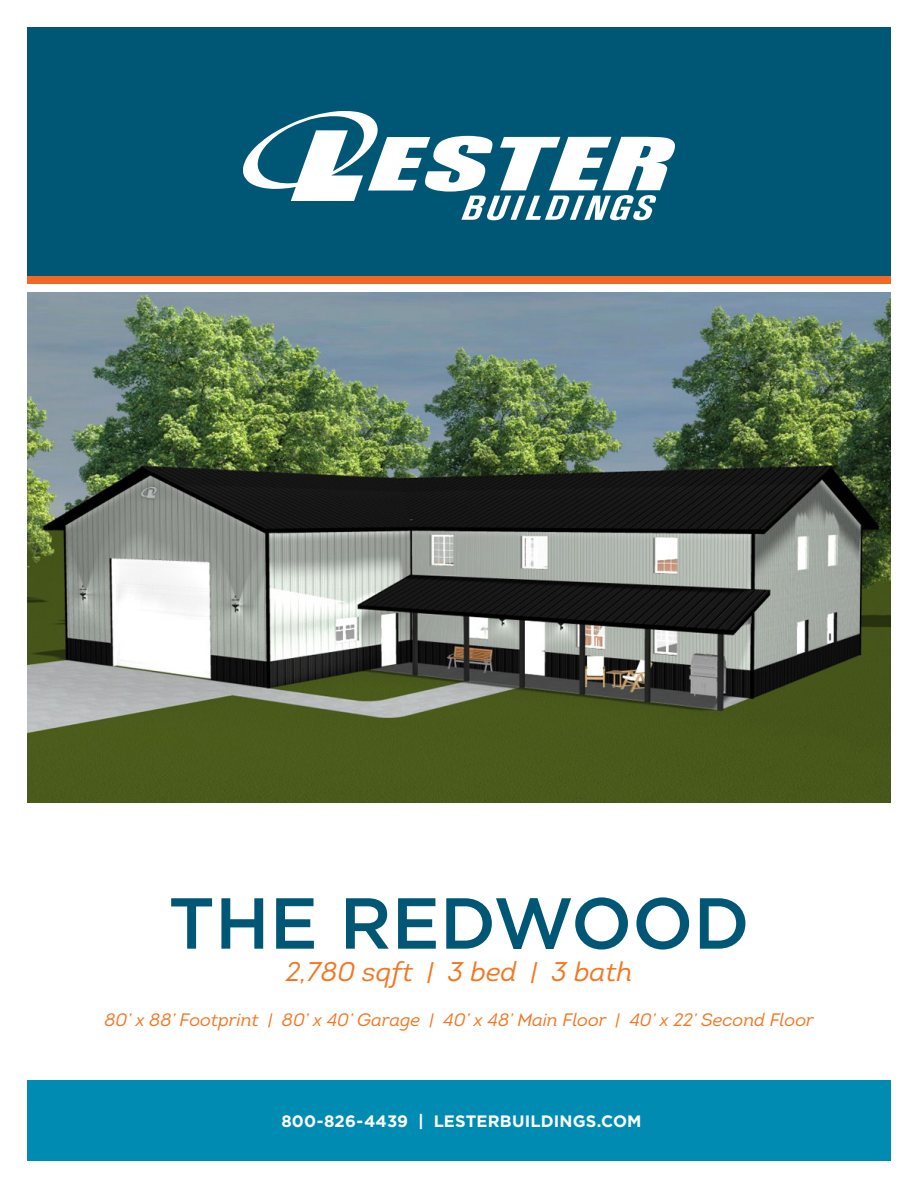
<style>
.page{position:relative;width:918px;height:1188px;background:#fff}
.page>*{position:absolute;margin:0;border:0;box-sizing:border-box;transform-origin:0 0}
.t1{font:500 72px "Gotham";color:#005775}
.t2{font:italic 27px "Intro";color:#f57520}
.t3{font:italic 18px "Intro";color:#f57520}
.t4{font:700 16.5px "Gotham";letter-spacing:.01em;color:#fff}
</style>
<div class="page">
<div style="left:27px;top:27px;width:864px;height:249px;background:#005775"></div>
<svg style="left:243px;top:111px;width:432px;height:109px"></svg>
<img style="left:27px;top:292px;width:864px;height:510px">
<div style="left:27px;top:1080px;width:864px;height:81px;background:#008bb3"></div>
<div style="left:27px;top:276px;width:864px;height:8px;background:#f06822"></div>
<p class="t1" style="left:168px;top:876px;width:583px">THE REDWOOD</p>
<p class="t2" style="left:286px;top:955px;width:348px">2,780 sqft | 3 bed | 3 bath</p>
<p class="t3" style="left:105px;top:1009px;width:711px">80’ x 88’ Footprint | 80’ x 40’ Garage | 40’ x 48’ Main Floor | 40’ x 22’ Second Floor</p>
<p class="t4" style="left:281px;top:1111px;width:362px">800-826-4439 | LESTERBUILDINGS.COM</p>
</div>
